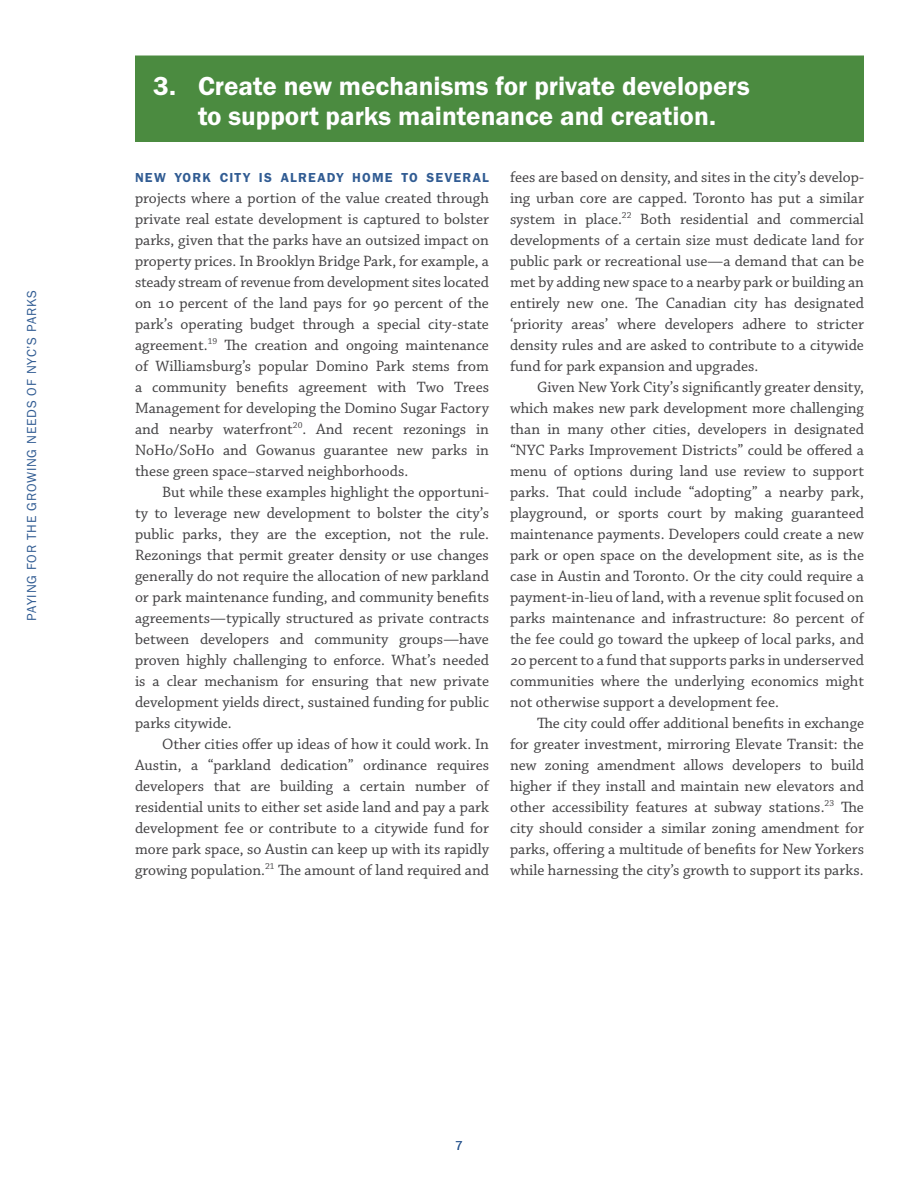
<style>
.page{position:relative;width:918px;height:1188px;background:#fff}
.page>*{position:absolute;margin:0;border:0;box-sizing:border-box;transform-origin:0 0}
.IDEA_SUBHEAD{font:27px/30px "Franklin Gothic URW Dem";color:#fff;text-align:center}
.CUF_Body_Copy{font:15.75px/21px "Chaparral Pro";color:#414042;text-align:justify}
.CUF_Body_Copy_1st{font:15.75px/21px "Chaparral Pro";color:#414042;text-align:justify}
.t1{font:13.5px "Franklin Gothic URW Boo";letter-spacing:.06em;color:#315c93}
.CUF_Body_Copy_1st-2{font:13.5px "Franklin Gothic URW Dem";letter-spacing:.09em;color:#315c93}
.t2{font:13.2px "Franklin Gothic URW Boo";color:#315c93}
</style>
<div class="page">
<div style="left:135px;top:58px;width:729px;height:84px;background:#4b8b40"></div>
<hr style="left:135px;top:56px;width:729px;height:3px;background:#4b8b40">
<p class="t1" style="left:23px;top:621px;width:332px;rotate:-90deg">PAYING FOR THE GROWING NEEDS OF NYC’S PARKS</p>
<p class="IDEA_SUBHEAD" style="left:153px;top:70px;width:598px">3. Create new mechanisms for private developers to support parks maintenance and creation.</p>
<p class="CUF_Body_Copy_1st-2" style="left:135px;top:169px;width:356px">NEW YORK CITY IS ALREADY HOME TO SEVERAL</p>
<p class="CUF_Body_Copy_1st" style="left:135px;top:188px;width:356px">projects where a portion of the value created through private real estate development is captured to bolster parks, given that the parks have an outsized impact on property prices. In Brooklyn Bridge Park, for example, a steady stream of revenue from development sites located on 10 percent of the land pays for 90 percent of the park’s operating budget through a special city-state agreement.<sup>19</sup> The creation and ongoing maintenance of Williamsburg’s popular Domino Park stems from a community benefits agreement with Two Trees Management for developing the Domino Sugar Factory and nearby waterfront<sup>20</sup>. And recent rezonings in NoHo/SoHo and Gowanus guarantee new parks in these green space–starved neighborhoods.</p>
<p class="CUF_Body_Copy" style="left:135px;top:482px;width:356px;text-indent:27px">But while these examples highlight the opportuni&shy;ty to leverage new development to bolster the city’s public parks, they are the exception, not the rule.<br>Rezonings that permit greater density or use changes generally do not require the allocation of new parkland or park maintenance funding, and community benefits agreements—typically structured as private contracts between developers and community groups—have proven highly challenging to enforce. What’s needed is a clear mechanism for ensuring that new private development yields direct, sustained funding for public parks citywide.</p>
<p class="CUF_Body_Copy" style="left:135px;top:734px;width:356px;text-indent:27px">Other cities offer up ideas of how it could work. In Austin, a “parkland dedication” ordinance requires developers that are building a certain number of residential units to either set aside land and pay a park development fee or contribute to a citywide fund for more park space, so Austin can keep up with its rapidly growing population.<sup>21</sup> The amount of land required and</p>
<p class="CUF_Body_Copy" style="left:510px;top:167px;width:356px">fees are based on density, and sites in the city’s develop&shy;ing urban core are capped. Toronto has put a similar system in place.<sup>22</sup> Both residential and commercial developments of a certain size must dedicate land for public park or recreational use—a demand that can be met by adding new space to a nearby park or building an entirely new one. The Canadian city has designated ‘priority areas’ where developers adhere to stricter density rules and are asked to contribute to a citywide fund for park expansion and upgrades.</p>
<p class="CUF_Body_Copy" style="left:510px;top:377px;width:356px;text-indent:27px">Given New York City’s significantly greater density, which makes new park development more challenging than in many other cities, developers in designated “NYC Parks Improvement Districts” could be offered a menu of options during land use review to support parks. That could include “adopting” a nearby park, playground, or sports court by making guaranteed maintenance payments. Developers could create a new park or open space on the development site, as is the case in Austin and Toronto. Or the city could require a payment-in-lieu of land, with a revenue split focused on parks maintenance and infrastructure: 80 percent of the fee could go toward the upkeep of local parks, and 20 percent to a fund that supports parks in underserved communities where the underlying economics might not otherwise support a development fee.</p>
<p class="CUF_Body_Copy" style="left:510px;top:713px;width:356px;text-indent:27px">The city could offer additional benefits in exchange for greater investment, mirroring Elevate Transit: the new zoning amendment allows developers to build higher if they install and maintain new elevators and other accessibility features at subway stations.<sup>23</sup> The city should consider a similar zoning amendment for parks, offering a multitude of benefits for New Yorkers while harnessing the city’s growth to support its parks.</p>
<p class="t2" style="left:455px;top:1138px;width:9px">7</p>
</div>
